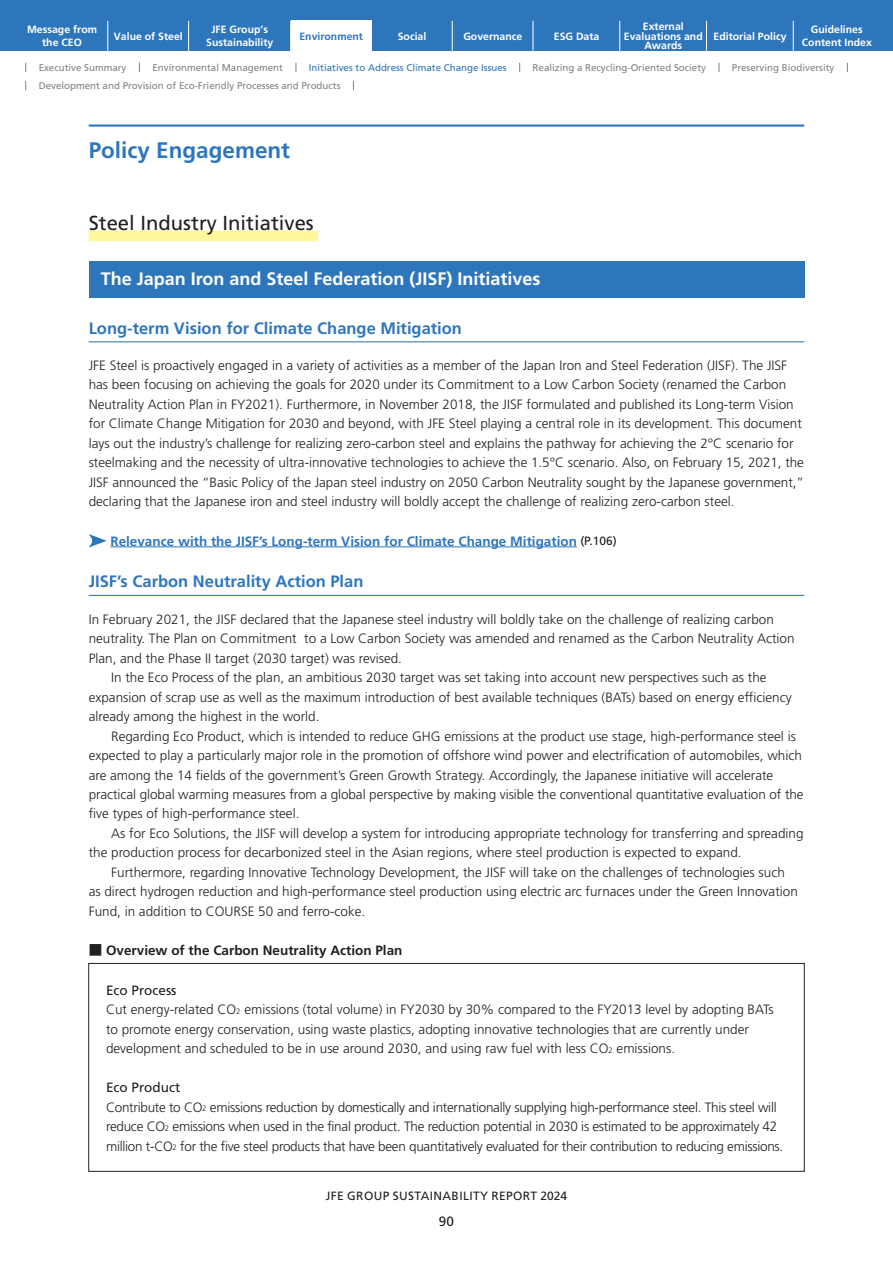
<style>
.page{position:relative;width:893px;height:1263px;background:#fff}
.page>*{position:absolute;margin:0;border:0;box-sizing:border-box;transform-origin:0 0}
.t1{font:700 22.5px "Frutiger";color:#2e76bc}
.t2{font:20.25px "Frutiger";color:#231f20}
.t3{font:700 18px "Frutiger";color:#fff}
.t4{font:700 16.5px "Frutiger";color:#2e76bc}
.t5{font:300 13.5px/19.5px "Frutiger";color:#231f20}
.t6{font:300 13.5px/19.5px "Frutiger";letter-spacing:-.02em;color:#231f20}
.t7{font:700 13.5px "Frutiger";color:#2e76bc}
.t8{font:700 13.5px "Frutiger";color:#231f20}
.t9{font:13.5px "Frutiger";color:#231f20}
.t10{font:12px "Frutiger";letter-spacing:.03em;color:#231f20}
.t11{font:700 10.5px/12.8px "Frutiger";color:#fff;text-align:center}
.t12{font:700 10.5px "Frutiger";color:#2e76bc}
.t13{font:9.75px "Frutiger";color:#808285}
.t14{font:9.75px "Frutiger";color:#2e76bc}
.s1{font-weight:400;font-size:12px;color:#231f20}
.s2{font-family:"UD Shin Go Pro";font-weight:500}
.s3{font-weight:400}
.s4{font-size:7.8px}
</style>
<div class="page">
<div style="left:0;top:0;width:893px;height:51px;background:#2e76bc"></div>
<hr style="left:108px;top:21px;width:1px;height:30px;background:#fff">
<hr style="left:188px;top:21px;width:1px;height:30px;background:#fff">
<hr style="left:290px;top:21px;width:1px;height:30px;background:#fff">
<hr style="left:452px;top:21px;width:1px;height:30px;background:#fff">
<hr style="left:533px;top:21px;width:1px;height:30px;background:#fff">
<hr style="left:619px;top:21px;width:1px;height:30px;background:#fff">
<hr style="left:706px;top:21px;width:1px;height:30px;background:#fff">
<hr style="left:793px;top:21px;width:1px;height:30px;background:#fff">
<div style="left:291px;top:21px;width:81px;height:30px;background:#fff"></div>
<hr style="left:89px;top:124px;width:715px;height:3px;background:#2e76bc">
<div style="left:89px;top:261px;width:715px;height:36px;background:#2e76bc"></div>
<hr style="left:89px;top:341px;width:715px;height:1px;background:#2e76bc">
<hr style="left:89px;top:595px;width:715px;height:1px;background:#2e76bc">
<hr style="left:110px;top:546px;width:467px;height:1px;background:#2e76bc">
<svg style="left:89px;top:534px;width:18px;height:13px"></svg>
<div style="left:88px;top:963px;width:717px;height:208px;border:1px solid #231f20"></div>
<div style="left:89px;top:231px;width:229px;height:10px;background:#fff79a"></div>
<p class="t11" style="left:114px;top:30px;width:70px">Value of Steel</p>
<p class="t11" style="left:206px;top:23px;width:69px">JFE Group’s<br>Sustainability</p>
<p class="t11" style="left:463px;top:30px;width:60px">Governance</p>
<p class="t11" style="left:554px;top:30px;width:47px">ESG Data</p>
<p class="t11" style="left:624px;top:22px;width:80px;line-height:9.6px">External<br>Evaluations and<br>Awards</p>
<p class="t11" style="left:714px;top:30px;width:74px">Editorial Policy</p>
<p class="t11" style="left:802px;top:23px;width:72px">Guidelines<br>Content Index</p>
<p class="t11" style="left:27px;top:23px;width:72px">Message from the CEO</p>
<p class="t12" style="left:299px;top:30px;width:65px">Environment</p>
<p class="t11" style="left:398px;top:30px;width:30px">Social</p>
<p class="t13" style="left:39px;top:62px;width:89px">Executive Summary</p>
<p class="t13" style="left:152px;top:62px;width:132px">Environmental Management</p>
<p class="t14" style="left:309px;top:62px;width:199px">Initiatives to Address Climate Change Issues</p>
<p class="t13" style="left:533px;top:62px;width:175px">Realizing a Recycling-Oriented Society</p>
<p class="t13" style="left:732px;top:62px;width:104px">Preserving Biodiversity</p>
<p class="t13" style="left:39px;top:80px;width:303px">Development and Provision of Eco-Friendly Processes and Products</p>
<h1 class="t1" style="left:89px;top:137px;width:203px">Policy Engagement</h1>
<h2 class="t2" style="left:89px;top:211px;width:227px">Steel Industry Initiatives</h2>
<h3 class="t3" style="left:101px;top:269px;width:441px">The Japan Iron and Steel Federation (JISF) Initiatives</h3>
<p class="t4" style="left:89px;top:318px;width:375px">Long-term Vision for Climate Change Mitigation</p>
<p class="t5" style="left:89px;top:356px;width:717px">JFE Steel is proactively engaged in a variety of activities as a member of the Japan Iron and Steel Federation (JISF). The JISF has been focusing on achieving the goals for 2020 under its Commitment to a Low Carbon Society (renamed the Carbon Neutrality Action Plan in FY2021). Furthermore, in November 2018, the JISF formulated and published its Long-term Vision for Climate Change Mitigation for 2030 and beyond, with JFE Steel playing a central role in its development. This document lays out the industry’s challenge for realizing zero-carbon steel and explains the pathway for achieving the 2°C scenario for steelmaking and the necessity of ultra-innovative technologies to achieve the 1.5°C scenario. Also, on February 15, 2021, the JISF announced the “Basic Policy of the Japan steel industry on 2050 Carbon Neutrality sought by the Japanese government,” declaring that the Japanese iron and steel industry will boldly accept the challenge of realizing zero-carbon steel.</p>
<p class="t7" style="left:110px;top:533px;width:508px">Relevance with the JISF’s Long-term Vision for Climate Change Mitigation <span class="s1">(P.106)</span></p>
<p class="t4" style="left:89px;top:572px;width:276px">JISF’s Carbon Neutrality Action Plan</p>
<p class="t5" style="left:89px;top:609px;width:687px">In February 2021, the JISF declared that the Japanese steel industry will boldly take on the challenge of realizing carbon</p>
<p class="t5" style="left:89px;top:629px;width:707px">neutrality. The Plan on Commitment to a Low Carbon Society was amended and renamed as the Carbon Neutrality Action</p>
<p class="t5" style="left:89px;top:648px;width:315px">Plan, and the Phase II target (2030 target) was revised.</p>
<p class="t5" style="left:111px;top:668px;width:657px">In the Eco Process of the plan, an ambitious 2030 target was set taking into account new perspectives such as the</p>
<p class="t5" style="left:89px;top:687px;width:704px">expansion of scrap use as well as the maximum introduction of best available techniques (BATs) based on energy efficiency</p>
<p class="t5" style="left:89px;top:707px;width:232px">already among the highest in the world.</p>
<p class="t5" style="left:111px;top:726px;width:686px">Regarding Eco Product, which is intended to reduce GHG emissions at the product use stage, high-performance steel is</p>
<p class="t5" style="left:89px;top:746px;width:715px">expected to play a particularly major role in the promotion of offshore wind power and electrification of automobiles, which</p>
<p class="t5" style="left:89px;top:765px;width:686px">are among the 14 fields of the government’s Green Growth Strategy. Accordingly, the Japanese initiative will accelerate</p>
<p class="t5" style="left:89px;top:785px;width:716px">practical global warming measures from a global perspective by making visible the conventional quantitative evaluation of the</p>
<p class="t5" style="left:89px;top:804px;width:212px">five types of high-performance steel.</p>
<p class="t5" style="left:111px;top:824px;width:694px">As for Eco Solutions, the JISF will develop a system for introducing appropriate technology for transferring and spreading</p>
<p class="t5" style="left:89px;top:843px;width:654px">the production process for decarbonized steel in the Asian regions, where steel production is expected to expand.</p>
<p class="t5" style="left:111px;top:863px;width:675px">Furthermore, regarding Innovative Technology Development, the JISF will take on the challenges of technologies such</p>
<p class="t5" style="left:89px;top:882px;width:711px">as direct hydrogen reduction and high-performance steel production using electric arc furnaces under the Green Innovation</p>
<p class="t5" style="left:89px;top:902px;width:278px">Fund, in addition to COURSE 50 and ferro-coke.</p>
<p class="t8" style="left:89px;top:942px;width:315px"><span class="s2">■</span> Overview of the Carbon Neutrality Action Plan</p>
<p class="t5" style="left:106px;top:980px;width:669px"><span class="s3">Eco Process<br></span>Cut energy-related CO<span class="s4">2</span> emissions (total volume) in FY2030 by 30% compared to the FY2013 level by adopting BATs to promote energy conservation, using waste plastics, adopting innovative technologies that are currently under development and scheduled to be in use around 2030, and using raw fuel with less CO<span class="s4">2</span> emissions.</p>
<p class="t6" style="left:106px;top:1078px;width:679px"><span class="s3">Eco Product<br></span>Contribute to CO<span class="s4">2</span> emissions reduction by domestically and internationally supplying high-performance steel. This steel will reduce CO<span class="s4">2</span> emissions when used in the final product. The reduction potential in 2030 is estimated to be approximately 42 million t-CO<span class="s4">2</span> for the five steel products that have been quantitatively evaluated for their contribution to reducing emissions.</p>
<p class="t10" style="left:326px;top:1188px;width:243px">JFE GROUP SUSTAINABILITY REPORT 2024</p>
<p class="t9" style="left:439px;top:1214px;width:17px">90</p>
</div>
